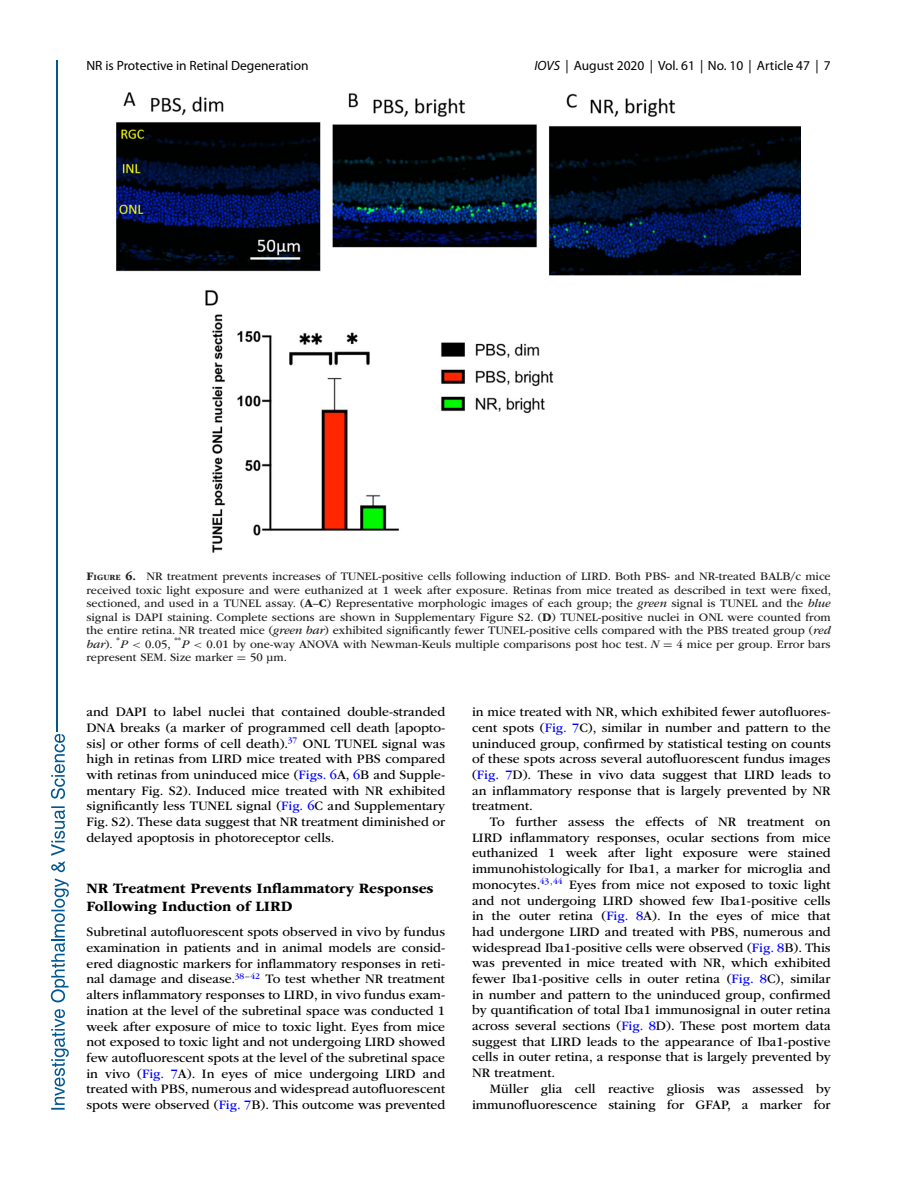
<style>
.page{position:relative;width:918px;height:1188px;background:#fff}
.page>*{position:absolute;margin:0;border:0;box-sizing:border-box;transform-origin:0 0}
.t1{font:700 15px/18px "ITC Garamond Std";color:#000}
.t2{font:13.5px/15.8px "ITC Garamond Std";color:#000;text-align:justify}
.t3{font:13.5px "Myriad Pro";color:#000}
.t4{font:12px/13.5px "ITC Garamond Std";color:#231f20;text-align:justify}
.s1{font-style:italic}
.s2{font-weight:700}
.s3{font-weight:700;font-size:8.4px}
.s4{font-family:"RMTMI"}
.s5{font-family:"MTSY"}
.s6{color:#00f}
</style>
<div class="page">
<hr style="left:57px;top:60px;width:1px;height:672px;background:#005892">
<svg style="left:51px;top:734px;width:18px;height:376px"></svg>
<img style="left:117px;top:92px;width:684px;height:460px">
<p class="t3" style="left:86px;top:57px;width:224px">NR is Protective in Retinal Degeneration</p>
<p class="t3" style="left:534px;top:57px;width:298px"><span class="s1">IOVS</span> | August 2020 | Vol. 61 | No. 10 | Article 47 | 7</p>
<p class="t4" style="left:86px;top:571px;width:746px"><span class="s2">F</span><span class="s3">IGURE</span> <span class="s2">6.</span> NR treatment prevents increases of TUNEL-positive cells following induction of LIRD. Both PBS- and NR-treated BALB/c mice received toxic light exposure and were euthanized at 1 week after exposure. Retinas from mice treated as described in text were fixed, sectioned, and used in a TUNEL assay. (<span class="s2">A</span>–<span class="s2">C</span>) Representative morphologic images of each group; the <span class="s1">green</span> signal is TUNEL and the <span class="s1">blue </span>signal is DAPI staining. Complete sections are shown in Supplementary Figure S2. (<span class="s2">D</span>) TUNEL-positive nuclei in ONL were counted from the entire retina. NR treated mice (<span class="s1">green bar</span>) exhibited significantly fewer TUNEL-positive cells compared with the PBS treated group (<span class="s1">red bar</span>). <sup>*</sup><span class="s1">P</span> <span class="s4">&lt;</span> 0.05, <sup>**</sup><span class="s1">P</span> <span class="s4">&lt;</span> 0.01 by one-way ANOVA with Newman-Keuls multiple comparisons post hoc test. <span class="s1">N</span> <span class="s5">=</span> 4 mice per group. Error bars represent SEM. Size marker <span class="s5">=</span> 50 μm.</p>
<p class="t2" style="left:86px;top:705px;width:360px">and DAPI to label nuclei that contained double-stranded DNA breaks (a marker of programmed cell death [apopto&shy;sis] or other forms of cell death).<sup>37</sup> ONL TUNEL signal was high in retinas from LIRD mice treated with PBS compared with retinas from uninduced mice (<span class="s6">Figs. 6</span>A, <span class="s6">6</span>B and Supple&shy;mentary Fig. S2). Induced mice treated with NR exhibited significantly less TUNEL signal (<span class="s6">Fig. 6</span>C and Supplementary Fig. S2). These data suggest that NR treatment diminished or delayed apoptosis in photoreceptor cells.</p>
<p class="t1" style="left:86px;top:881px;width:349px">NR Treatment Prevents Inflammatory Responses<br>Following Induction of LIRD</p>
<p class="t2" style="left:86px;top:925px;width:360px">Subretinal autofluorescent spots observed in vivo by fundus examination in patients and in animal models are consid&shy;ered diagnostic markers for inflammatory responses in reti&shy;nal damage and disease.<sup>38</sup><sup>–</sup><sup>42</sup> To test whether NR treatment alters inflammatory responses to LIRD, in vivo fundus exam&shy;ination at the level of the subretinal space was conducted 1 week after exposure of mice to toxic light. Eyes from mice not exposed to toxic light and not undergoing LIRD showed few autofluorescent spots at the level of the subretinal space in vivo (<span class="s6">Fig. 7</span>A). In eyes of mice undergoing LIRD and treated with PBS, numerous and widespread autofluorescent spots were observed (<span class="s6">Fig. 7</span>B). This outcome was prevented</p>
<p class="t2" style="left:472px;top:705px;width:360px">in mice treated with NR, which exhibited fewer autofluores&shy;cent spots (<span class="s6">Fig. 7</span>C), similar in number and pattern to the uninduced group, confirmed by statistical testing on counts of these spots across several autofluorescent fundus images (<span class="s6">Fig. 7</span>D). These in vivo data suggest that LIRD leads to an inflammatory response that is largely prevented by NR treatment.</p>
<p class="t2" style="left:472px;top:815px;width:360px;text-indent:18px">To further assess the effects of NR treatment on LIRD inflammatory responses, ocular sections from mice euthanized 1 week after light exposure were stained immunohistologically for Iba1, a marker for microglia and monocytes.<sup>43</sup><sup>,</sup><sup>44</sup> Eyes from mice not exposed to toxic light and not undergoing LIRD showed few Iba1-positive cells in the outer retina (<span class="s6">Fig. 8</span>A). In the eyes of mice that had undergone LIRD and treated with PBS, numerous and widespread Iba1-positive cells were observed (<span class="s6">Fig. 8</span>B). This was prevented in mice treated with NR, which exhibited fewer Iba1-positive cells in outer retina (<span class="s6">Fig. 8</span>C), similar in number and pattern to the uninduced group, confirmed by quantification of total Iba1 immunosignal in outer retina across several sections (<span class="s6">Fig. 8</span>D). These post mortem data suggest that LIRD leads to the appearance of Iba1-postive cells in outer retina, a response that is largely prevented by NR treatment.</p>
<p class="t2" style="left:472px;top:1082px;width:360px;text-align:right">Müller glia cell reactive gliosis was assessed by immunofluorescence staining for GFAP, a marker for</p>
</div>
